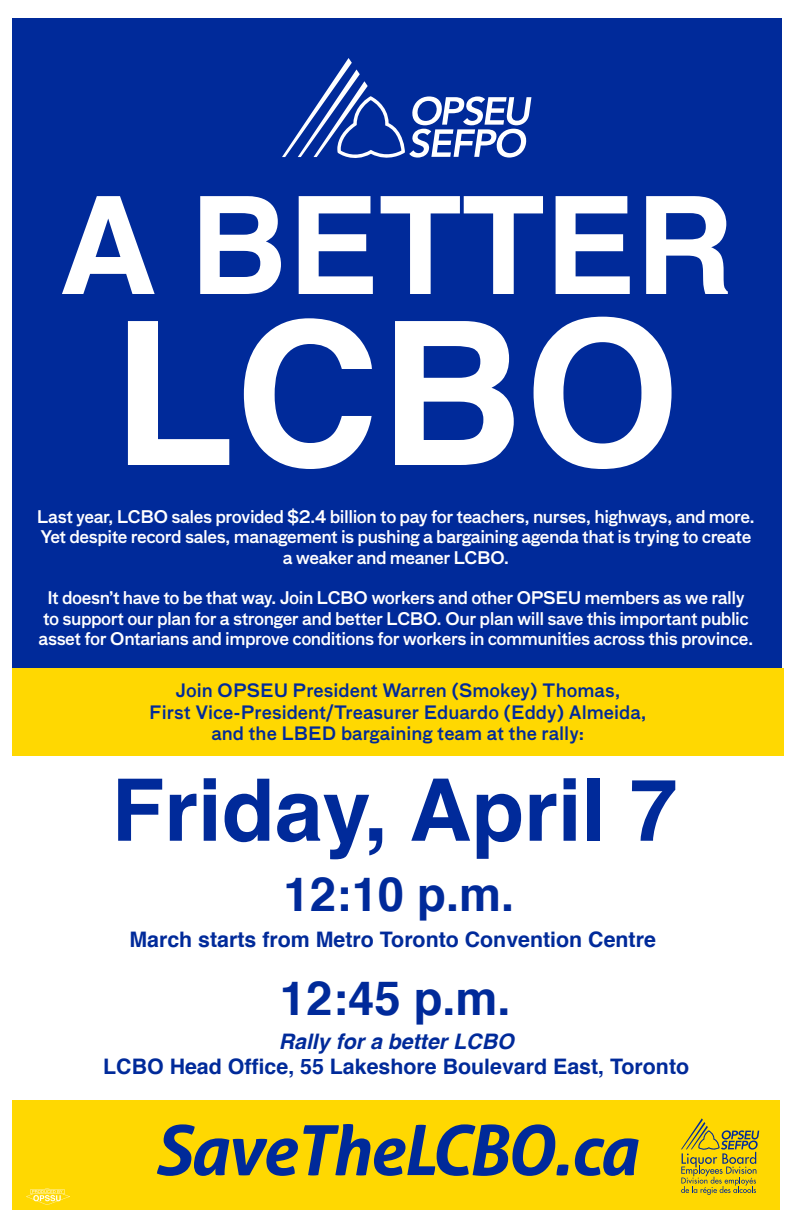
<style>
.page{position:relative;width:792px;height:1224px;background:#fff}
.page>*{position:absolute;margin:0;border:0;box-sizing:border-box;transform-origin:0 0}
.t1{font:700 200px "Helvetica";color:#fff}
.t2{font:700 136px "Helvetica";color:#fff}
.t3{font:700 86.3px "Helvetica";color:#002a9a}
.t4{font:italic 700 69.3px "Aller";letter-spacing:-.03em;color:#002a9a}
.t5{font:700 47.2px "Helvetica";color:#002a9a}
.t6{font:700 21.4px "Helvetica";color:#002a9a}
.t7{font:italic 700 21.4px "Helvetica";color:#002a9a}
.t8{font:500 18px/21.6px "Bau LF";color:#002a9a;text-align:center}
.t9{font:500 17px/20.4px "Bau LF";letter-spacing:-.03em;color:#fff;text-align:center}
</style>
<div class="page">
<div style="left:12px;top:1100px;width:768px;height:110px;background:#ffd801"></div>
<div style="left:12px;top:18px;width:770px;height:688px;background:#002a9a"></div>
<svg style="left:282px;top:58px;width:249px;height:100px"></svg>
<img style="left:26px;top:1188px;width:44px;height:17px">
<div style="left:12px;top:668px;width:772px;height:88px;background:#ffd801"></div>
<svg style="left:681px;top:1118px;width:78px;height:77px"></svg>
<p class="t2" style="left:58px;top:136px;width:677px">A BETTER</p>
<p class="t1" style="left:113px;top:233px;width:568px">LCBO</p>
<p class="t9" style="left:37px;top:506px;width:720px">Last year, LCBO sales provided $2.4 billion to pay for teachers, nurses, highways, and more.</p>
<p class="t9" style="left:41px;top:527px;width:712px">Yet despite record sales, management is pushing a bargaining agenda that is trying to create a weaker and meaner LCBO.</p>
<p class="t9" style="left:39px;top:588px;width:716px">It doesn’t have to be that way. Join LCBO workers and other OPSEU members as we rally to support our plan for a stronger and better LCBO. Our plan will save this important public asset for Ontarians and improve conditions for workers in communities across this province.</p>
<p class="t8" style="left:149px;top:680px;width:499px">Join OPSEU President Warren (Smokey) Thomas,<br>First Vice-President/Treasurer Eduardo (Eddy) Almeida, and the LBED bargaining team at the rally:</p>
<p class="t3" style="left:112px;top:741px;width:568px">Friday, April 7</p>
<p class="t5" style="left:284px;top:857px;width:232px">12:10 p.m.</p>
<p class="t6" style="left:129px;top:922px;width:528px">March starts from Metro Toronto Convention Centre</p>
<p class="t5" style="left:280px;top:960px;width:232px">12:45 p.m.</p>
<p class="t7" style="left:279px;top:1024px;width:237px">Rally for a better LCBO</p>
<p class="t6" style="left:103px;top:1049px;width:587px">LCBO Head Office, 55 Lakeshore Boulevard East, Toronto</p>
<p class="t4" style="left:154px;top:1107px;width:485px">SaveTheLCBO.ca</p>
</div>
